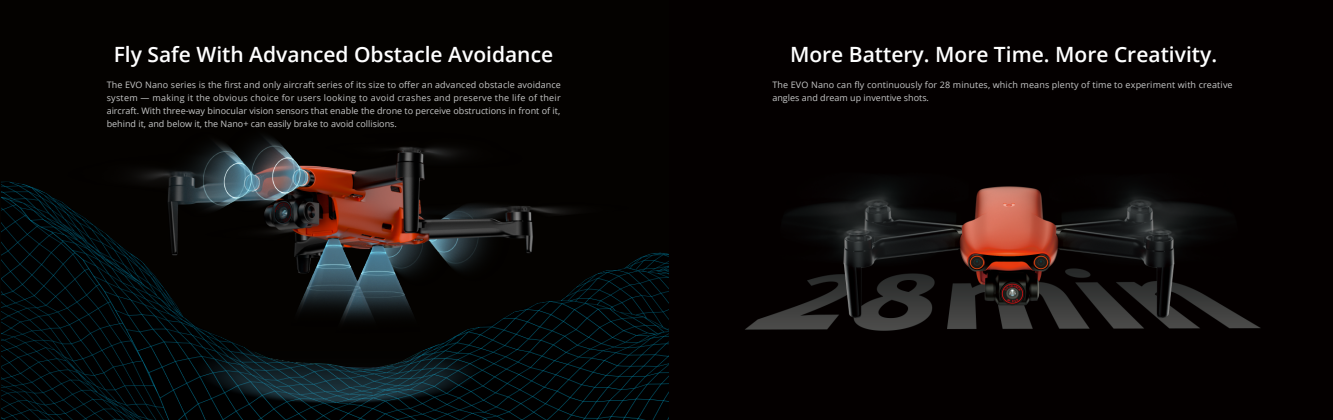
<style>
.page{position:relative;width:1333px;height:420px;background:#fff}
.page>*{position:absolute;margin:0;border:0;box-sizing:border-box;transform-origin:0 0}
.t1{font:600 21px "Open Sans";color:#fff}
.t2{font:700 21px "Source Han Sans CN";color:#f6f6f6}
.t3{font:8.9px/13px "Open Sans";letter-spacing:.015em;color:#c8c9c9;text-align:justify}
</style>
<div class="page">
<img style="left:668px;top:0;width:664px;height:419px">
<div style="left:1px;top:0;width:667px;height:420px;background:#040200"></div>
<img style="left:1px;top:181px;width:667px;height:239px">
<img style="left:66px;top:136px;width:567px;height:197px">
<h1 class="t2" style="left:202px;top:46px;width:289px">智能避障感知系统 飞行更安心</h1>
<h1 class="t1" style="left:790px;top:40px;width:428px">More Battery. More Time. More Creativity.</h1>
<p class="t3" style="left:107px;top:78px;width:456px">The EVO Nano series is the first and only aircraft series of its size to offer an advanced obstacle avoidance system — making it the obvious choice for users looking to avoid crashes and preserve the life of their aircraft. With three-way binocular vision sensors that enable the drone to perceive obstructions in front of it, behind it, and below it, the Nano+ can easily brake to avoid collisions.</p>
<p class="t3" style="left:772px;top:78px;width:461px">The EVO Nano can fly continuously for 28 minutes, which means plenty of time to experiment with creative angles and dream up inventive shots.</p>
<h1 class="t1" style="left:114px;top:40px;width:441px">Fly Safe With Advanced Obstacle Avoidance</h1>
</div>
